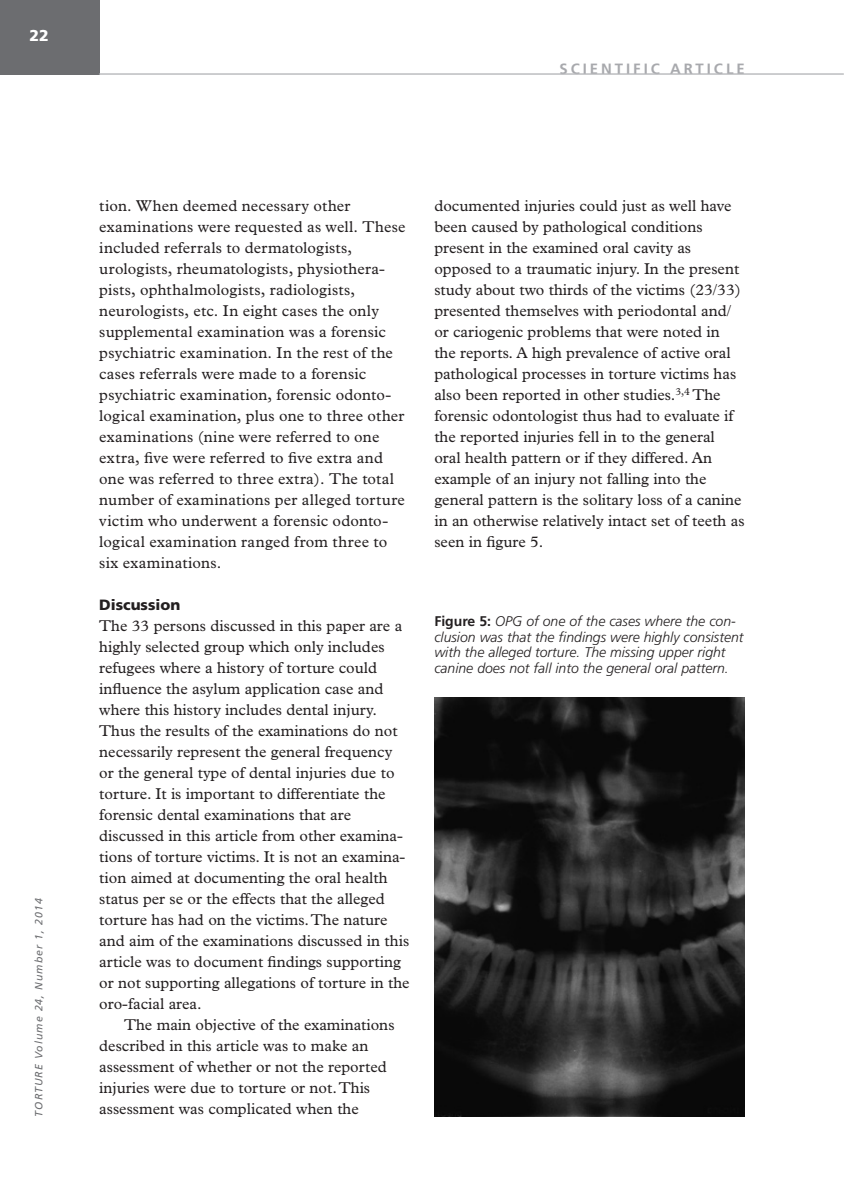
<style>
.page{position:relative;width:844px;height:1191px;background:#fff}
.page>*{position:absolute;margin:0;border:0;box-sizing:border-box;transform-origin:0 0}
.t1{font:15.75px/21px "Plantin";color:#231f20}
.t2{font:900 15.75px "Frutiger";color:#fff}
.t3{font:700 14.88px "Frutiger";letter-spacing:.2em;color:#a8a9ad}
.t4{font:900 14.88px "Frutiger";color:#231f20}
.t5{font:italic 300 14px/15.8px "Frutiger";color:#231f20}
.t6{font:italic 10.5px "Frutiger";letter-spacing:.1em;color:#6c6d70}
.s1{font-weight:700;font-style:normal}
</style>
<div class="page">
<div style="left:0;top:0;width:99px;height:74px;background:#6c6d70"></div>
<hr style="left:99px;top:74px;width:744px;height:1px;background:#bcbdc0">
<img style="left:434px;top:697px;width:310px;height:419px">
<p class="t2" style="left:30px;top:26px;width:21px">22</p>
<p class="t6" style="left:33px;top:1116px;width:220px;rotate:-90deg">TORTURE Volume 24, Number 1, 2014</p>
<p class="t3" style="left:559px;top:60px;width:187px">SCIENTIFIC ARTICLE</p>
<p class="t1" style="left:99px;top:195px;width:308px">tion. When deemed necessary other examinations were requested as well. These included referrals to dermatologists, urologists, rheumatologists, physiothera&shy;pists, ophthalmologists, radiologists, neurologists, etc. In eight cases the only supplemental examination was a forensic psychiatric examination. In the rest of the cases referrals were made to a forensic psychiatric examination, forensic odonto&shy;logical examination, plus one to three other examinations (nine were referred to one extra, five were referred to five extra and one was referred to three extra). The total number of examinations per alleged torture victim who underwent a forensic odonto&shy;logical examination ranged from three to six examinations.</p>
<p class="t4" style="left:99px;top:596px;width:83px">Discussion</p>
<p class="t1" style="left:99px;top:615px;width:312px">The 33 persons discussed in this paper are a highly selected group which only includes refugees where a history of torture could influence the asylum application case and where this history includes dental injury.<br>Thus the results of the examinations do not necessarily represent the general frequency or the general type of dental injuries due to torture. It is important to differentiate the forensic dental examinations that are discussed in this article from other examina&shy;tions of torture victims. It is not an examina&shy;tion aimed at documenting the oral health status per se or the effects that the alleged torture has had on the victims. The nature and aim of the examinations discussed in this article was to document findings supporting or not supporting allegations of torture in the oro-facial area.</p>
<p class="t1" style="left:99px;top:1014px;width:297px;text-indent:25px">The main objective of the examinations described in this article was to make an assessment of whether or not the reported injuries were due to torture or not. This assessment was complicated when the</p>
<p class="t1" style="left:434px;top:195px;width:311px">documented injuries could just as well have been caused by pathological conditions present in the examined oral cavity as opposed to a traumatic injury. In the present study about two thirds of the victims (23/33) presented themselves with periodontal and/ or cariogenic problems that were noted in the reports. A high prevalence of active oral pathological processes in torture victims has also been reported in other studies.<sup>3,4</sup> The forensic odontologist thus had to evaluate if the reported injuries fell in to the general oral health pattern or if they differed. An example of an injury not falling into the general pattern is the solitary loss of a canine in an otherwise relatively intact set of teeth as seen in figure 5.</p>
<p class="t5" style="left:434px;top:613px;width:310px"><span class="s1">FIGURE 5:</span> OPG of one of the cases where the con&shy;clusion was that the findings were highly consistent with the alleged torture. The missing upper right canine does not fall into the general oral pattern.</p>
</div>
